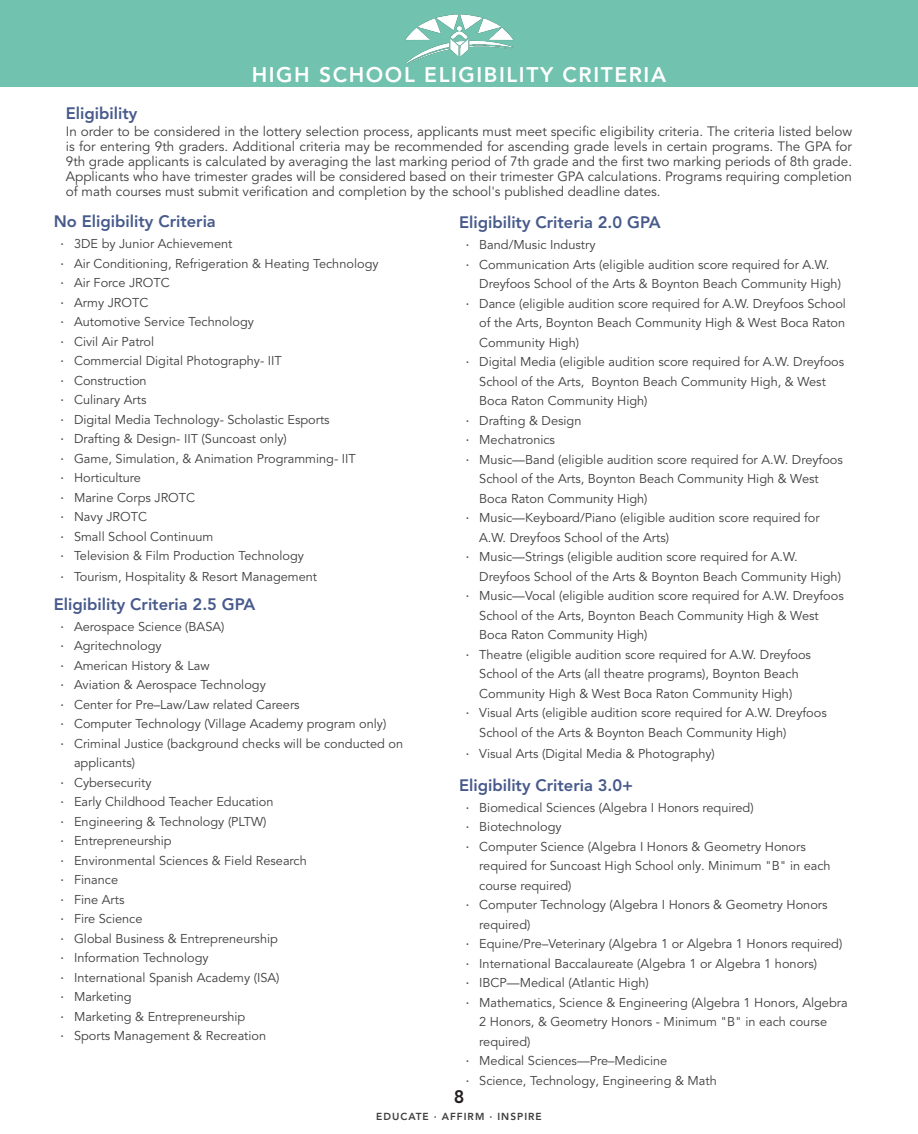
<style>
.page{position:relative;width:918px;height:1134px;background:#fff}
.page>*{position:absolute;margin:0;border:0;box-sizing:border-box;transform-origin:0 0}
.Top_of_Page_Heading{font:800 21px "Avenir LT Pro";letter-spacing:.075em;color:#fff}
.t1{font:800 18px "Avenir LT Pro";color:#231f20}
.Small_Headings{font:800 16.5px "Avenir LT Pro";color:#475a8b}
.Small_Headings-2{font:13.5px/15px "Avenir LT Pro";color:#3e3e3f;text-align:justify}
.t2{font:12.75px/19.5px "Avenir LT Pro";color:#3e3e3f}
.t3{font:800 10.2px "Avenir LT Pro";letter-spacing:.1em;color:#3e3e3f}
.s1{font-weight:500}
</style>
<div class="page">
<div style="left:0;top:0;width:918px;height:86px;background:#71c2ae"></div>
<img style="left:405px;top:14px;width:108px;height:50px">
<p class="Top_of_Page_Heading" style="left:252px;top:62px;width:416px">HIGH SCHOOL ELIGIBILITY CRITERIA</p>
<p class="Small_Headings" style="left:66px;top:104px;width:73px">Eligibility</p>
<p class="Small_Headings-2" style="left:66px;top:124px;width:788px">In order to be considered in the lottery selection process, applicants must meet specific eligibility criteria. The criteria listed below is for entering 9th graders. Additional criteria may be recommended for ascending grade levels in certain programs. The GPA for 9th grade applicants is calculated by averaging the last marking period of 7th grade and the first two marking periods of 8th grade.<br>Applicants who have trimester grades will be considered based on their trimester GPA calculations. Programs requiring completion of math courses must submit verification and completion by the school's published deadline dates.</p>
<p class="Small_Headings" style="left:54px;top:212px;width:164px">No Eligibility Criteria</p>
<p class="t2" style="left:61px;top:234px;width:173px"><span class="s1">·</span> 3DE by Junior Achievement</p>
<p class="t2" style="left:61px;top:254px;width:320px"><span class="s1">·</span> Air Conditioning, Refrigeration &amp; Heating Technology</p>
<p class="t2" style="left:61px;top:273px;width:111px"><span class="s1">·</span> Air Force JROTC</p>
<p class="t2" style="left:61px;top:293px;width:89px"><span class="s1">·</span> Army JROTC</p>
<p class="t2" style="left:61px;top:312px;width:195px"><span class="s1">·</span> Automotive Service Technology</p>
<p class="t2" style="left:61px;top:332px;width:95px"><span class="s1">·</span> Civil Air Patrol</p>
<p class="t2" style="left:61px;top:351px;width:223px"><span class="s1">·</span> Commercial Digital Photography- IIT</p>
<p class="t2" style="left:61px;top:371px;width:88px"><span class="s1">·</span> Construction</p>
<p class="t2" style="left:61px;top:390px;width:87px"><span class="s1">·</span> Culinary Arts</p>
<p class="t2" style="left:61px;top:410px;width:271px"><span class="s1">·</span> Digital Media Technology- Scholastic Esports</p>
<p class="t2" style="left:61px;top:429px;width:228px"><span class="s1">·</span> Drafting &amp; Design- IIT (Suncoast only)</p>
<p class="t2" style="left:61px;top:449px;width:297px"><span class="s1">·</span> Game, Simulation, &amp; Animation Programming- IIT</p>
<p class="t2" style="left:61px;top:468px;width:82px"><span class="s1">·</span> Horticulture</p>
<p class="t2" style="left:61px;top:488px;width:136px"><span class="s1">·</span> Marine Corps JROTC</p>
<p class="t2" style="left:61px;top:507px;width:88px"><span class="s1">·</span> Navy JROTC</p>
<p class="t2" style="left:61px;top:527px;width:154px"><span class="s1">·</span> Small School Continuum</p>
<p class="t2" style="left:61px;top:546px;width:245px"><span class="s1">·</span> Television &amp; Film Production Technology</p>
<p class="t2" style="left:61px;top:567px;width:258px"><span class="s1">·</span> Tourism, Hospitality &amp; Resort Management</p>
<p class="Small_Headings" style="left:54px;top:594px;width:203px">Eligibility Criteria 2.5 GPA</p>
<p class="t2" style="left:61px;top:617px;width:166px"><span class="s1">·</span> Aerospace Science (BASA)</p>
<p class="t2" style="left:61px;top:636px;width:103px"><span class="s1">·</span> Agritechnology</p>
<p class="t2" style="left:61px;top:656px;width:151px"><span class="s1">·</span> American History &amp; Law</p>
<p class="t2" style="left:61px;top:675px;width:207px"><span class="s1">·</span> Aviation &amp; Aerospace Technology</p>
<p class="t2" style="left:61px;top:695px;width:241px"><span class="s1">·</span> Center for Pre–Law/Law related Careers</p>
<p class="t2" style="left:61px;top:714px;width:327px"><span class="s1">·</span> Computer Technology (Village Academy program only)</p>
<p class="t2" style="left:74px;top:734px;width:331px;text-indent:-14px"><span class="s1">·</span> Criminal Justice (background checks will be conducted on applicants)</p>
<p class="t2" style="left:61px;top:773px;width:93px"><span class="s1">·</span> Cybersecurity</p>
<p class="t2" style="left:61px;top:792px;width:215px"><span class="s1">·</span> Early Childhood Teacher Education</p>
<p class="t2" style="left:61px;top:812px;width:207px"><span class="s1">·</span> Engineering &amp; Technology (PLTW)</p>
<p class="t2" style="left:61px;top:831px;width:113px"><span class="s1">·</span> Entrepreneurship</p>
<p class="t2" style="left:61px;top:851px;width:248px"><span class="s1">·</span> Environmental Sciences &amp; Field Research</p>
<p class="t2" style="left:61px;top:870px;width:59px"><span class="s1">·</span> Finance</p>
<p class="t2" style="left:61px;top:890px;width:66px"><span class="s1">·</span> Fine Arts</p>
<p class="t2" style="left:61px;top:909px;width:83px"><span class="s1">·</span> Fire Science</p>
<p class="t2" style="left:61px;top:929px;width:219px"><span class="s1">·</span> Global Business &amp; Entrepreneurship</p>
<p class="t2" style="left:61px;top:948px;width:150px"><span class="s1">·</span> Information Technology</p>
<p class="t2" style="left:61px;top:968px;width:221px"><span class="s1">·</span> International Spanish Academy (ISA)</p>
<p class="t2" style="left:61px;top:987px;width:73px"><span class="s1">·</span> Marketing</p>
<p class="t2" style="left:61px;top:1007px;width:186px"><span class="s1">·</span> Marketing &amp; Entrepreneurship</p>
<p class="t2" style="left:61px;top:1026px;width:207px"><span class="s1">·</span> Sports Management &amp; Recreation</p>
<p class="Small_Headings" style="left:459px;top:213px;width:203px">Eligibility Criteria 2.0 GPA</p>
<p class="t2" style="left:466px;top:235px;width:131px"><span class="s1">·</span> Band/Music Industry</p>
<p class="t2" style="left:479px;top:255px;width:363px;text-indent:-14px"><span class="s1">·</span> Communication Arts (eligible audition score required for A.W.<br>Dreyfoos School of the Arts &amp; Boynton Beach Community High)</p>
<p class="t2" style="left:479px;top:294px;width:368px;text-align:justify;text-indent:-14px"><span class="s1">·</span> Dance (eligible audition score required for A.W. Dreyfoos School of the Arts, Boynton Beach Community High &amp; West Boca Raton Community High)</p>
<p class="t2" style="left:479px;top:352px;width:367px;text-indent:-14px"><span class="s1">·</span> Digital Media (eligible audition score required for A.W. Dreyfoos<br>School of the Arts, Boynton Beach Community High, &amp; West<br>Boca Raton Community High)</p>
<p class="t2" style="left:466px;top:411px;width:117px"><span class="s1">·</span> Drafting &amp; Design</p>
<p class="t2" style="left:466px;top:430px;width:91px"><span class="s1">·</span> Mechatronics</p>
<p class="t2" style="left:479px;top:450px;width:365px;text-indent:-14px"><span class="s1">·</span> Music—Band (eligible audition score required for A.W. Dreyfoos<br>School of the Arts, Boynton Beach Community High &amp; West<br>Boca Raton Community High)</p>
<p class="t2" style="left:479px;top:508px;width:342px;text-indent:-14px"><span class="s1">·</span> Music—Keyboard/Piano (eligible audition score required for<br>A.W. Dreyfoos School of the Arts)</p>
<p class="t2" style="left:479px;top:547px;width:363px;text-indent:-14px"><span class="s1">·</span> Music—Strings (eligible audition score required for A.W.<br>Dreyfoos School of the Arts &amp; Boynton Beach Community High)</p>
<p class="t2" style="left:479px;top:586px;width:366px;text-indent:-14px"><span class="s1">·</span> Music—Vocal (eligible audition score required for A.W. Dreyfoos<br>School of the Arts, Boynton Beach Community High &amp; West<br>Boca Raton Community High)</p>
<p class="t2" style="left:466px;top:645px;width:347px;text-align:center"><span class="s1">·</span> Theatre (eligible audition score required for A.W. Dreyfoos<br>School of the Arts (all theatre programs), Boynton Beach<br>Community High &amp; West Boca Raton Community High)</p>
<p class="t2" style="left:479px;top:703px;width:349px;text-indent:-14px"><span class="s1">·</span> Visual Arts (eligible audition score required for A.W. Dreyfoos<br>School of the Arts &amp; Boynton Beach Community High)</p>
<p class="t2" style="left:466px;top:744px;width:251px"><span class="s1">·</span> Visual Arts (Digital Media &amp; Photography)</p>
<p class="Small_Headings" style="left:459px;top:775px;width:176px">Eligibility Criteria 3.0+</p>
<p class="t2" style="left:466px;top:798px;width:289px"><span class="s1">·</span> Biomedical Sciences (Algebra I Honors required)</p>
<p class="t2" style="left:466px;top:817px;width:97px"><span class="s1">·</span> Biotechnology</p>
<p class="t2" style="left:479px;top:837px;width:353px;text-indent:-14px"><span class="s1">·</span> Computer Science (Algebra I Honors &amp; Geometry Honors required for Suncoast High School only. Minimum "B" in each course required)</p>
<p class="t2" style="left:479px;top:895px;width:350px;text-indent:-14px"><span class="s1">·</span> Computer Technology (Algebra I Honors &amp; Geometry Honors required)</p>
<p class="t2" style="left:466px;top:934px;width:378px"><span class="s1">·</span> Equine/Pre–Veterinary (Algebra 1 or Algebra 1 Honors required)</p>
<p class="t2" style="left:466px;top:954px;width:353px"><span class="s1">·</span> International Baccalaureate (Algebra 1 or Algebra 1 honors)</p>
<p class="t2" style="left:466px;top:973px;width:185px"><span class="s1">·</span> IBCP—Medical (Atlantic High)</p>
<p class="t2" style="left:479px;top:993px;width:370px;text-indent:-14px"><span class="s1">·</span> Mathematics, Science &amp; Engineering (Algebra 1 Honors, Algebra<br>2 Honors, &amp; Geometry Honors - Minimum "B" in each course required)</p>
<p class="t2" style="left:466px;top:1051px;width:203px"><span class="s1">·</span> Medical Sciences—Pre–Medicine</p>
<p class="t2" style="left:466px;top:1071px;width:253px"><span class="s1">·</span> Science, Technology, Engineering &amp; Math</p>
<h2 class="t1" style="left:454px;top:1086px;width:12px">8</h2>
<p class="t3" style="left:376px;top:1110px;width:167px">EDUCATE · AFFIRM · INSPIRE</p>
</div>
